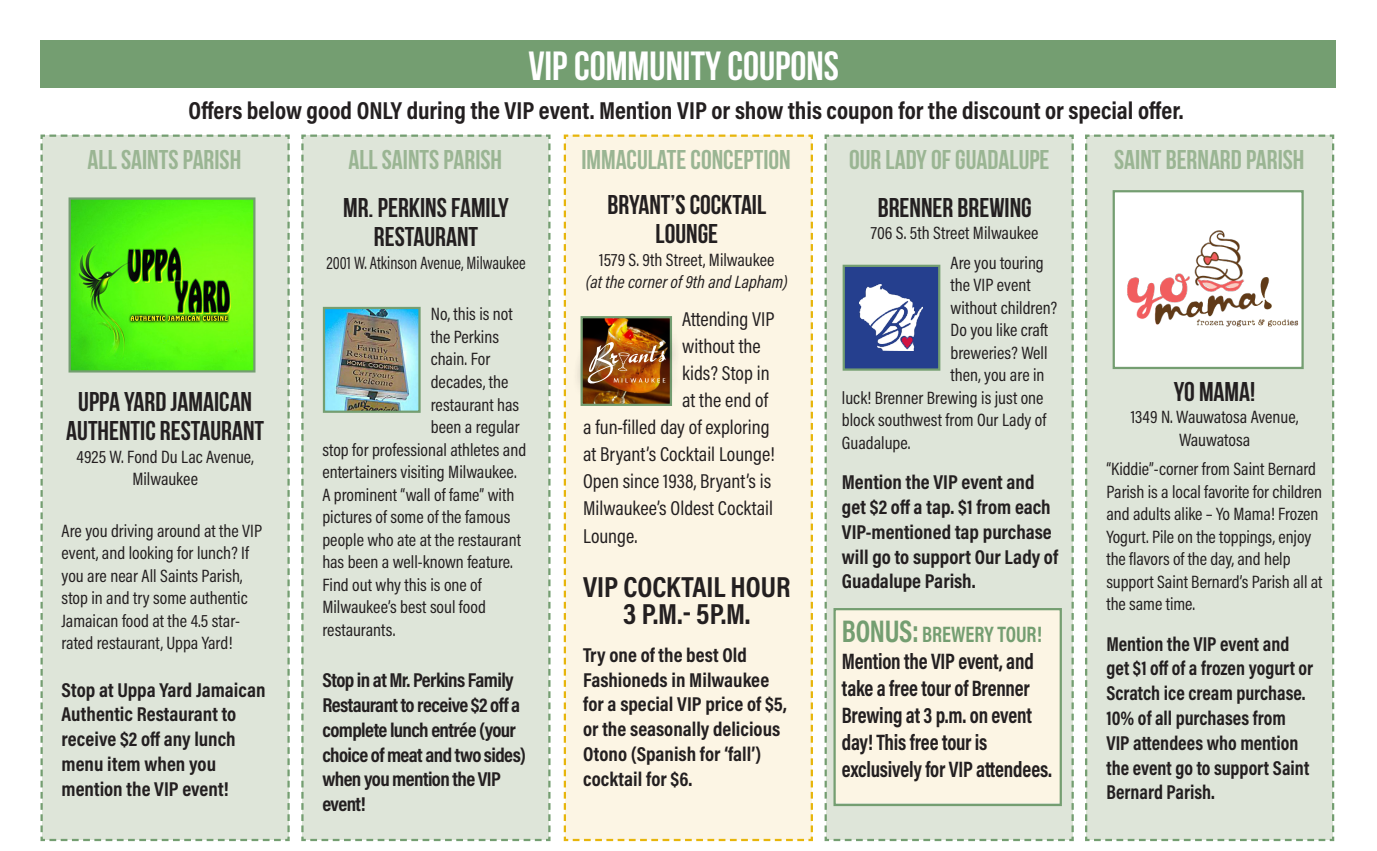
<style>
.page{position:relative;width:1377px;height:851px;background:#fff}
.page>*{position:absolute;margin:0;border:0;box-sizing:border-box;transform-origin:0 0}
.t1{font:700 40.5px "Bebas Neue";color:#fff}
.t2{font:700 29.25px "Acumin Pro Cond";color:#231f20}
.t3{font:700 27px/29.2px "Bebas Neue";color:#231f20;text-align:center}
.t4{font:700 27px "Bebas Neue";color:#9ab593}
.t5{font:700 24.75px "Acumin Pro Cond";color:#231f20}
.t6{font:700 22.5px/27px "Acumin Pro Cond";letter-spacing:-.01em;color:#231f20;scale:.9 1}
.t7{font:700 20.25px/24.8px "Acumin Pro Cond";color:#231f20}
.t8{font:700 20.25px/24.8px "Acumin Pro Cond";color:#231f20;scale:.95 1}
.t9{font:20.25px "Acumin Pro Cond";color:#231f20}
.t10{font:700 20.25px/24.8px "Acumin Pro Cond";letter-spacing:-.03em;color:#231f20}
.t11{font:18px/22.5px "Acumin Pro Cond";color:#231f20}
.t12{font:18px "Acumin Pro Cond";color:#231f20;scale:.9 1}
.t13{font:italic 18px "Acumin Pro Cond";color:#231f20}
.s1{font-size:31.5px;color:#749e71}
.s2{color:#749e71}
</style>
<div class="page">
<div style="left:40px;top:134px;width:250px;height:708px;background:#dee5d9"></div>
<div style="left:301px;top:134px;width:250px;height:708px;background:#dee5d9"></div>
<div style="left:824px;top:134px;width:250px;height:708px;background:#dee5d9"></div>
<div style="left:1085px;top:134px;width:250px;height:708px;background:#dee5d9"></div>
<div style="left:835px;top:609px;width:225px;height:193px;background:#fcf5e4"></div>
<div style="left:40px;top:40px;width:1296px;height:48px;background:#749e71"></div>
<img style="left:72px;top:200px;width:181px;height:169px">
<div style="left:69px;top:197px;width:187px;height:175px;border:2px solid #749e71"></div>
<div style="left:1114px;top:191px;width:189px;height:177px;background:#fff"></div>
<img style="left:1127px;top:230px;width:171px;height:97px">
<div style="left:1113px;top:190px;width:191px;height:179px;border:2px solid #749e71"></div>
<div style="left:844px;top:266px;width:95px;height:103px;background:#253f8e"></div>
<img style="left:859px;top:285px;width:63px;height:65px">
<div style="left:843px;top:265px;width:97px;height:105px;border:2px solid #749e71"></div>
<img style="left:326px;top:310px;width:92px;height:100px">
<div style="left:323px;top:307px;width:98px;height:106px;border:2px solid #749e71"></div>
<svg style="left:563px;top:134px;width:250px;height:708px"></svg>
<div style="left:833px;top:608px;width:229px;height:198px;border:2px solid #749e71"></div>
<p class="t1" style="left:528px;top:44px;width:312px">VIP COMMUNITY COUPONS</p>
<p class="t5" style="left:188px;top:94px;width:997px">Offers below good ONLY during the VIP event. Mention VIP or show this coupon for the discount or special offer.</p>
<p class="t4" style="left:88px;top:145px;width:155px">ALL SAINTS PARISH</p>
<p class="t4" style="left:348px;top:145px;width:155px">ALL SAINTS PARISH</p>
<p class="t4" style="left:581px;top:145px;width:211px">IMMACULATE CONCEPTION</p>
<p class="t4" style="left:849px;top:145px;width:202px">OUR LADY OF GUADALUPE</p>
<p class="t4" style="left:1114px;top:145px;width:192px">SAINT BERNARD PARISH</p>
<p class="t3" style="left:66px;top:386px;width:199px">UPPA YARD JAMAICAN<br>AUTHENTIC RESTAURANT</p>
<p class="t11" style="left:77px;top:444px;width:179px;text-align:center">4925 W. Fond Du Lac Avenue,<br>Milwaukee</p>
<p class="t11" style="left:62px;top:519px;width:202px">Are you driving around at the VIP event, and looking for lunch? If you are near All Saints Parish, stop in and try some authentic<br>Jamaican food at the 4.5 star&shy;rated restaurant, Uppa Yard!</p>
<p class="t7" style="left:62px;top:676px;width:206px">Stop at Uppa Yard Jamaican<br>Authentic Restaurant to receive $2 off any lunch menu item when you mention the VIP event!</p>
<p class="t3" style="left:343px;top:192px;width:167px">MR. PERKINS FAMILY<br>RESTAURANT</p>
<p class="t12" style="left:326px;top:251px;width:223px">2001 W. Atkinson Avenue, Milwaukee</p>
<p class="t11" style="left:431px;top:302px;width:84px">No, this is not</p>
<p class="t11" style="left:431px;top:325px;width:70px">the Perkins</p>
<p class="t11" style="left:431px;top:347px;width:61px">chain. For</p>
<p class="t11" style="left:431px;top:370px;width:79px">decades, the</p>
<p class="t11" style="left:431px;top:392px;width:90px">restaurant has</p>
<p class="t11" style="left:431px;top:415px;width:91px">been a regular</p>
<p class="t11" style="left:322px;top:437px;width:205px">stop for professional athletes and</p>
<p class="t11" style="left:322px;top:460px;width:196px">entertainers visiting Milwaukee.</p>
<p class="t11" style="left:322px;top:482px;width:194px">A prominent “wall of fame” with</p>
<p class="t11" style="left:322px;top:505px;width:189px">pictures of some of the famous</p>
<p class="t11" style="left:322px;top:527px;width:200px">people who ate at the restaurant</p>
<p class="t11" style="left:322px;top:550px;width:192px">has been a well-known feature.</p>
<p class="t11" style="left:322px;top:572px;width:161px">Find out why this is one of</p>
<p class="t11" style="left:322px;top:595px;width:165px">Milwaukee’s best soul food</p>
<p class="t11" style="left:322px;top:617px;width:74px">restaurants.</p>
<p class="t10" style="left:322px;top:667px;width:205px">Stop in at Mr. Perkins Family<br>Restaurant to receive $2 off a complete lunch entrée (your choice of meat and two sides) when you mention the VIP event!</p>
<p class="t3" style="left:607px;top:189px;width:160px">BRYANT’S COCKTAIL<br>LOUNGE</p>
<p class="t11" style="left:599px;top:248px;width:177px">1579 S. 9th Street, Milwaukee</p>
<p class="t13" style="left:586px;top:270px;width:204px">(at the corner of 9th and Lapham)</p>
<p class="t9" style="left:682px;top:306px;width:94px">Attending VIP</p>
<p class="t9" style="left:682px;top:333px;width:80px">without the</p>
<p class="t9" style="left:682px;top:360px;width:89px">kids? Stop in</p>
<p class="t9" style="left:682px;top:387px;width:87px">at the end of</p>
<p class="t9" style="left:583px;top:414px;width:188px">a fun-filled day of exploring</p>
<p class="t9" style="left:583px;top:441px;width:193px">at Bryant’s Cocktail Lounge!</p>
<p class="t9" style="left:583px;top:468px;width:190px">Open since 1938, Bryant’s is</p>
<p class="t9" style="left:583px;top:495px;width:191px">Milwaukee’s Oldest Cocktail</p>
<p class="t9" style="left:583px;top:522px;width:56px">Lounge.</p>
<p class="t2" style="left:583px;top:567px;width:209px">VIP COCKTAIL HOUR</p>
<p class="t2" style="left:623px;top:594px;width:129px">3 P.M.- 5P.M.</p>
<p class="t7" style="left:583px;top:642px;width:205px">Try one of the best Old<br>Fashioneds in Milwaukee for a special VIP price of $5, or the seasonally delicious<br>Otono (Spanish for ‘fall’) cocktail for $6.</p>
<p class="t3" style="left:878px;top:192px;width:155px">BRENNER BREWING</p>
<p class="t11" style="left:871px;top:221px;width:169px">706 S. 5th Street Milwaukee</p>
<p class="t11" style="left:951px;top:251px;width:95px">Are you touring</p>
<p class="t11" style="left:951px;top:273px;width:82px">the VIP event</p>
<p class="t11" style="left:951px;top:296px;width:108px">without children?</p>
<p class="t11" style="left:951px;top:318px;width:99px">Do you like craft</p>
<p class="t11" style="left:951px;top:341px;width:99px">breweries? Well</p>
<p class="t11" style="left:951px;top:363px;width:96px">then, you are in</p>
<p class="t11" style="left:842px;top:386px;width:203px">luck! Brenner Brewing is just one</p>
<p class="t11" style="left:842px;top:408px;width:206px">block southwest from Our Lady of</p>
<p class="t11" style="left:842px;top:431px;width:70px">Guadalupe.</p>
<p class="t7" style="left:842px;top:469px;width:218px">Mention the VIP event and get $2 off a tap. $1 from each<br>VIP-mentioned tap purchase will go to support Our Lady of<br>Guadalupe Parish.</p>
<p class="t6" style="left:842px;top:620px;width:224px"><span class="s1">BONUS:</span> <span class="s2">BREWERY TOUR!<br></span>Mention the VIP event, and take a free tour of Brenner<br>Brewing at 3 p.m. on event</p>
<p class="t6" style="left:842px;top:728px;width:235px">day! This free tour is exclusively for VIP attendees.</p>
<p class="t3" style="left:1174px;top:376px;width:83px">YO MAMA!</p>
<p class="t11" style="left:1131px;top:405px;width:169px">1349 N. Wauwatosa Avenue,</p>
<p class="t11" style="left:1179px;top:428px;width:73px">Wauwatosa</p>
<p class="t11" style="left:1106px;top:457px;width:218px">“Kiddie”-corner from Saint Bernard<br>Parish is a local favorite for children and adults alike – Yo Mama! Frozen<br>Yogurt. Pile on the toppings, enjoy the flavors of the day, and help support Saint Bernard’s Parish all at the same time.</p>
<p class="t8" style="left:1106px;top:630px;width:219px">Mention the VIP event and get $1 off of a frozen yogurt or<br>Scratch ice cream purchase.<br>10% of all purchases from<br>VIP attendees who mention the event go to support Saint<br>Bernard Parish.</p>
</div>
